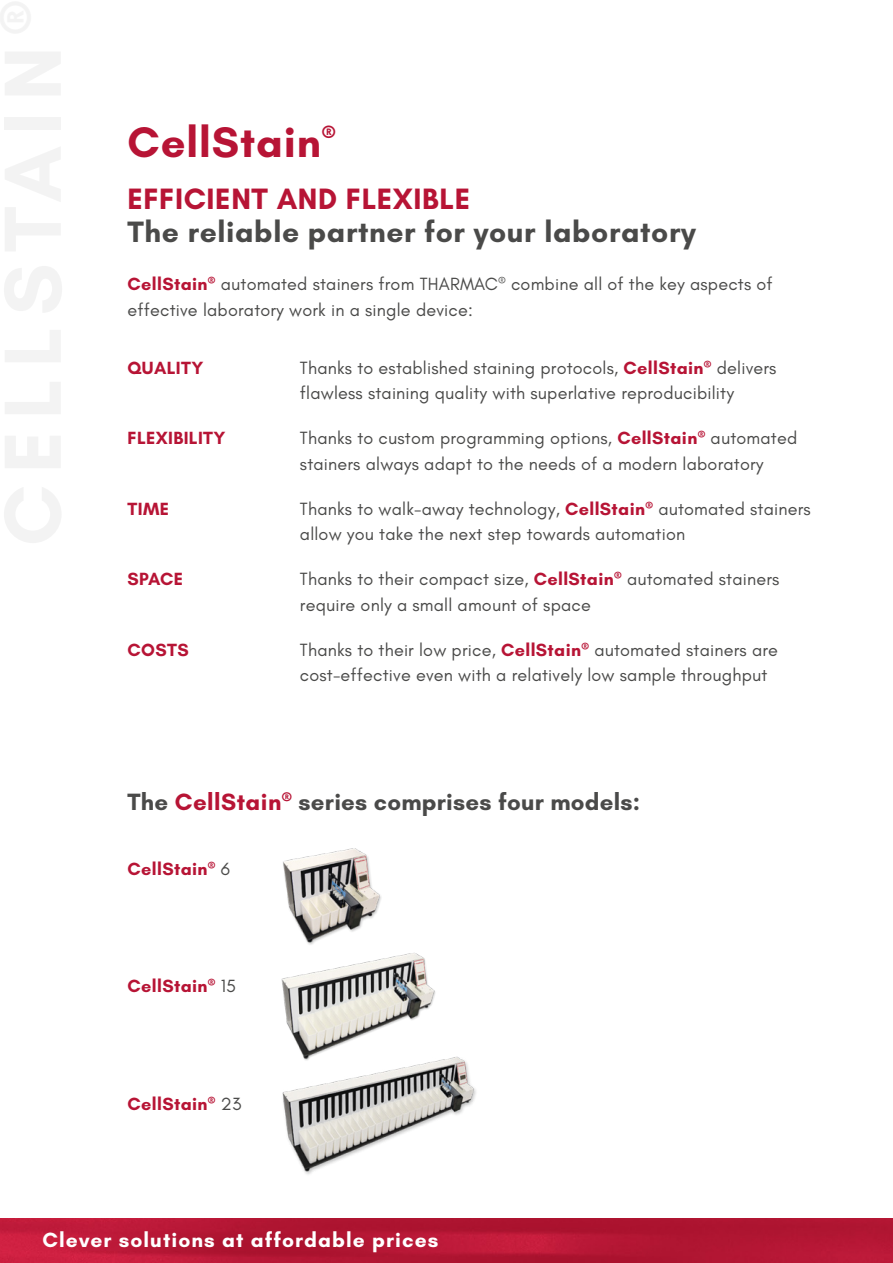
<style>
.page{position:relative;width:893px;height:1263px;background:#fff}
.page>*{position:absolute;margin:0;border:0;box-sizing:border-box;transform-origin:0 0}
.t1{font:700 43.5px "Glacial Indifference";letter-spacing:.02em;color:#b71435}
.t2{font:700 30px "Glacial Indifference";letter-spacing:.02em;color:#4a4a49}
.t3{font:700 30px "Glacial Indifference";letter-spacing:.02em;color:#b71435}
.t4{font:700 24px "Glacial Indifference";letter-spacing:.01em;color:#4a4a49}
.t5{font:700 21px "Glacial Indifference";letter-spacing:.05em;color:#fff}
.t6{font:700 19.2px "Glacial Indifference";color:#b71435}
.t7{font:18px/25.5px "Glacial Indifference";letter-spacing:.01em;color:#4a4a49}
.t8{font:700 18px "Glacial Indifference";letter-spacing:.02em;color:#b71435}
.s1{font-weight:700;color:#b71435}
.s2{color:#b71435}
.s3{font-weight:400;color:#4a4a49}
</style>
<div class="page">
<img style="left:0;top:1218px;width:893px;height:45px">
<img style="left:283px;top:848px;width:98px;height:90px">
<img style="left:281px;top:938px;width:155px;height:113px">
<img style="left:282px;top:1051px;width:194px;height:124px">
<h1 class="t1" style="left:128px;top:115px;width:195px">CellStain</h1>
<p class="t6" style="left:322px;top:120px;width:15px">®</p>
<h2 class="t3" style="left:128px;top:181px;width:344px">EFFICIENT AND FLEXIBLE</h2>
<h2 class="t2" style="left:128px;top:214px;width:570px">The reliable partner for your laboratory</h2>
<p class="t7" style="left:128px;top:272px;width:647px"><span class="s1">CellStain</span><sup>®</sup> automated stainers from THARMAC<sup>®</sup> combine all of the key aspects of effective laboratory work in a single device:</p>
<p class="t8" style="left:128px;top:356px;width:77px">QUALITY</p>
<p class="t7" style="left:300px;top:355px;width:478px">Thanks to established staining protocols, <span class="s1">CellStain</span><sup>®</sup> delivers flawless staining quality with superlative reproducibility</p>
<p class="t8" style="left:128px;top:427px;width:99px">FLEXIBILITY</p>
<p class="t7" style="left:300px;top:426px;width:499px">Thanks to custom programming options, <span class="s1">CellStain</span><sup>®</sup> automated stainers always adapt to the needs of a modern laboratory</p>
<p class="t8" style="left:128px;top:497px;width:43px">TIME</p>
<p class="t7" style="left:300px;top:496px;width:512px">Thanks to walk-away technology, <span class="s1">CellStain</span><sup>®</sup> automated stainers allow you take the next step towards automation</p>
<p class="t8" style="left:128px;top:568px;width:57px">SPACE</p>
<p class="t7" style="left:300px;top:567px;width:481px">Thanks to their compact size, <span class="s1">CellStain</span><sup>®</sup> automated stainers require only a small amount of space</p>
<p class="t8" style="left:128px;top:638px;width:63px">COSTS</p>
<p class="t7" style="left:300px;top:637px;width:480px">Thanks to their low price, <span class="s1">CellStain</span><sup>®</sup> automated stainers are cost-effective even with a relatively low sample throughput</p>
<h3 class="t4" style="left:128px;top:787px;width:514px">The <span class="s2">CellStain</span><sup>®</sup> series comprises four models:</h3>
<p class="t8" style="left:128px;top:857px;width:104px">CellStain<sup>®</sup> <span class="s3">6</span></p>
<p class="t8" style="left:128px;top:975px;width:110px">CellStain<sup>®</sup> <span class="s3">15</span></p>
<p class="t8" style="left:128px;top:1093px;width:115px">CellStain<sup>®</sup> <span class="s3">23</span></p>
<p class="t5" style="left:43px;top:1227px;width:397px">Clever solutions at affordable prices</p>
</div>
